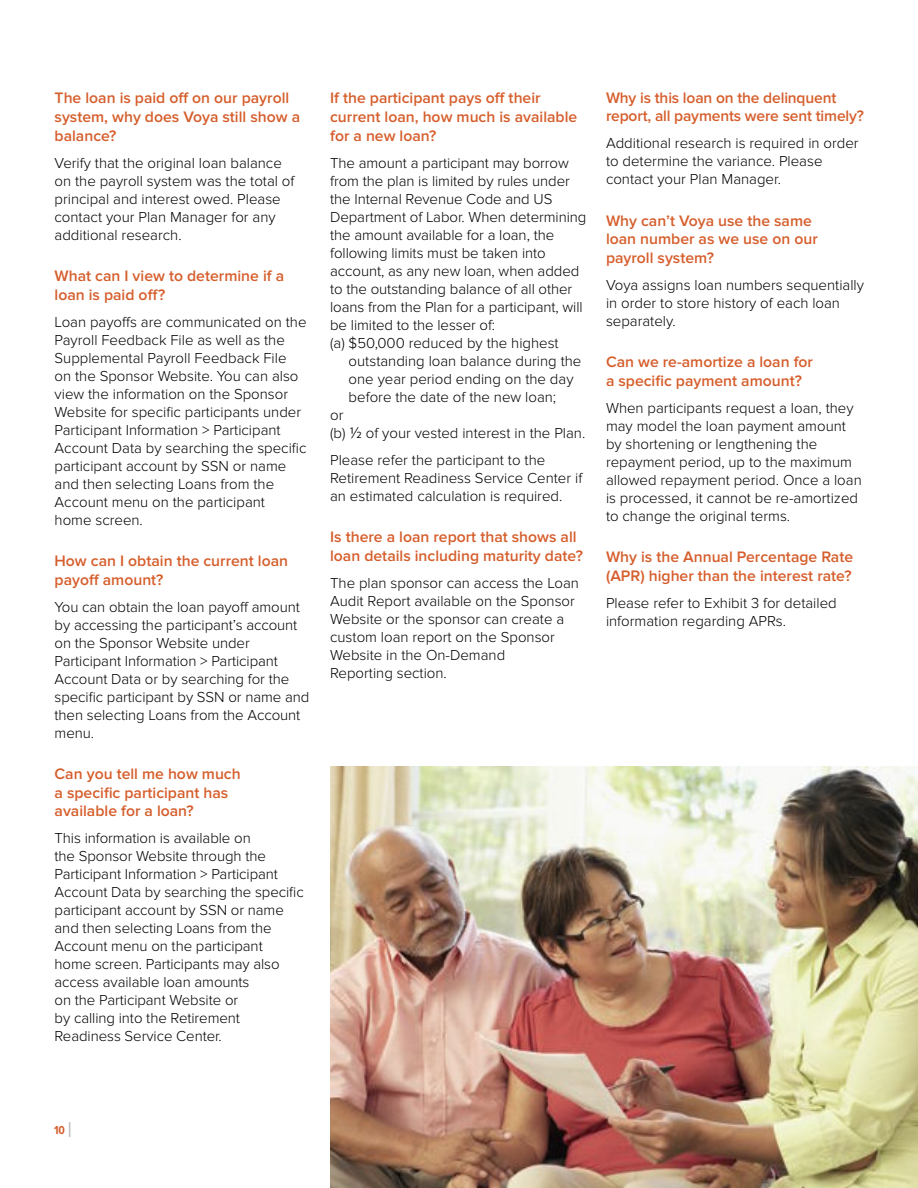
<style>
.page{position:relative;width:918px;height:1188px;background:#fff}
.page>*{position:absolute;margin:0;border:0;box-sizing:border-box;transform-origin:0 0}
.t1{font:600 15.75px/18.8px "Proxima Nova";color:#d65e2c}
.t2{font:300 15px/18px "Proxima Nova";color:#000}
.t3{font:700 12px "Proxima Nova Cond";color:#d65e2c}
.s1{font-family:"Frutiger"}
.s2{font-weight:300;font-size:22.5px;color:#b8b8b8}
</style>
<div class="page">
<img style="left:330px;top:767px;width:588px;height:421px">
<p class="t1" style="left:55px;top:89px;width:247px">The loan is paid off on our payroll system, why does Voya still show a balance?</p>
<p class="t2" style="left:55px;top:154px;width:241px">Verify that the original loan balance on the payroll system was the total of principal and interest owed. Please contact your Plan Manager for any additional research.</p>
<p class="t1" style="left:55px;top:267px;width:231px">What can I view to determine if a loan is paid off?</p>
<p class="t2" style="left:55px;top:313px;width:253px">Loan payoffs are communicated on the Payroll Feedback File as well as the Supplemental Payroll Feedback File on the Sponsor Website. You can also view the information on the Sponsor Website for specific participants under Participant Information &gt; Participant Account Data by searching the specific participant account by SSN or name and then selecting Loans from the Account menu on the participant<br>home screen.</p>
<p class="t1" style="left:55px;top:552px;width:235px">How can I obtain the current loan payoff amount?</p>
<p class="t2" style="left:55px;top:598px;width:256px">You can obtain the loan payoff amount by accessing the participant’s account on the Sponsor Website under<br>Participant Information &gt; Participant<br>Account Data or by searching for the specific participant by SSN or name and then selecting Loans from the Account menu.</p>
<p class="t1" style="left:55px;top:765px;width:188px">Can you tell me how much a specific participant has available for a loan?</p>
<p class="t2" style="left:55px;top:830px;width:251px">This information is available on<br>the Sponsor Website through the Participant Information &gt; Participant Account Data by searching the specific participant account by SSN or name and then selecting Loans from the Account menu on the participant<br>home screen. Participants may also access available loan amounts<br>on the Participant Website or<br>by calling into the Retirement Readiness Service Center.</p>
<p class="t1" style="left:330px;top:89px;width:249px">If the participant pays off their current loan, how much is available for a new loan?</p>
<p class="t2" style="left:330px;top:154px;width:258px">The amount a participant may borrow from the plan is limited by rules under the Internal Revenue Code and US Department of Labor. When determining the amount available for a loan, the following limits must be taken into account, as any new loan, when added to the outstanding balance of all other loans from the Plan for a participant, will be limited to the lesser of:<br>(a) $50,000 reduced by the highest</p>
<p class="t2" style="left:349px;top:352px;width:234px">outstanding loan balance during the one year period ending on the day before the date of the new loan;</p>
<p class="t2" style="left:330px;top:406px;width:257px">or<br>(b) <span class="s1">½</span> of your vested interest in the Plan.</p>
<p class="t2" style="left:330px;top:451px;width:254px">Please refer the participant to the<br>Retirement Readiness Service Center if an estimated calculation is required.</p>
<p class="t1" style="left:330px;top:528px;width:254px">Is there a loan report that shows all loan details including maturity date?</p>
<p class="t2" style="left:330px;top:574px;width:250px">The plan sponsor can access the Loan<br>Audit Report available on the Sponsor<br>Website or the sponsor can create a custom loan report on the Sponsor<br>Website in the On-Demand<br>Reporting section.</p>
<p class="t1" style="left:606px;top:88px;width:259px">Why is this loan on the delinquent report, all payments were sent timely?</p>
<p class="t2" style="left:606px;top:135px;width:254px">Additional research is required in order to determine the variance. Please contact your Plan Manager.</p>
<p class="t1" style="left:606px;top:211px;width:213px">Why can’t Voya use the same loan number as we use on our payroll system?</p>
<p class="t2" style="left:606px;top:276px;width:260px">Voya assigns loan numbers sequentially in order to store history of each loan separately.</p>
<p class="t1" style="left:606px;top:353px;width:209px">Can we re-amortize a loan for a specific payment amount?</p>
<p class="t2" style="left:606px;top:399px;width:257px">When participants request a loan, they may model the loan payment amount by shortening or lengthening the repayment period, up to the maximum allowed repayment period. Once a loan is processed, it cannot be re-amortized to change the original terms.</p>
<p class="t1" style="left:606px;top:548px;width:249px">Why is the Annual Percentage Rate (APR) higher than the interest rate?</p>
<p class="t2" style="left:606px;top:594px;width:232px">Please refer to Exhibit 3 for detailed information regarding APRs.</p>
<p class="t3" style="left:54px;top:1123px;width:20px">10<span class="s2">I</span></p>
</div>
